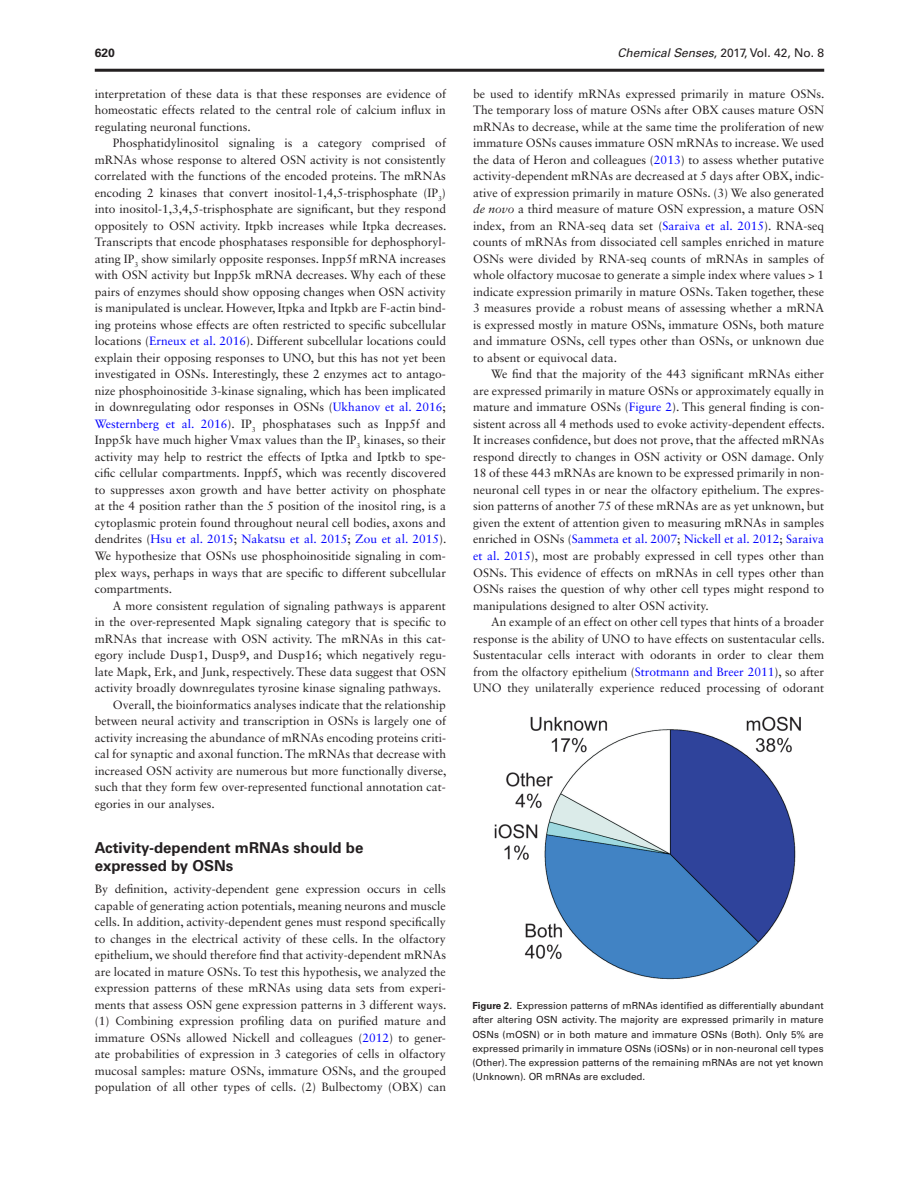
<style>
.page{position:relative;width:919px;height:1187px;background:#fff}
.page>*{position:absolute;margin:0;border:0;box-sizing:border-box;transform-origin:0 0}
.t1{font:700 15px/18px "Univers LT Std";color:#231f20}
.t2{font:12px/16.5px "Sabon LT Std";color:#231f20;text-align:justify}
.t3{font:12px "Univers LT Std";color:#231f20}
.t4{font:700 12px "Univers LT Std";color:#231f20}
.t5{font:9.75px/14.2px "Univers LT Std";color:#231f20;text-align:justify}
.s1{font-style:italic}
.s2{color:#00f}
.s3{font-weight:700}
</style>
<div class="page">
<img style="left:495px;top:716px;width:306px;height:264px">
<hr style="left:95px;top:69px;width:729px;height:3px;background:#231f20">
<p class="t4" style="left:95px;top:45px;width:22px">620</p>
<p class="t3" style="left:617px;top:45px;width:208px"><span class="s1">Chemical Senses</span>, 2017, Vol. 42, No. 8</p>
<p class="t2" style="left:95px;top:85px;width:353px">interpretation of these data is that these responses are evidence of homeostatic effects related to the central role of calcium influx in regulating neuronal functions.</p>
<p class="t2" style="left:95px;top:135px;width:353px;text-indent:18px">Phosphatidylinositol signaling is a category comprised of mRNAs whose response to altered OSN activity is not consistently correlated with the functions of the encoded proteins. The mRNAs encoding 2 kinases that convert inositol-1,4,5-trisphosphate (IP<sub>3</sub>) into inositol-1,3,4,5-trisphosphate are significant, but they respond oppositely to OSN activity. Itpkb increases while Itpka decreases.<br>Transcripts that encode phosphatases responsible for dephosphoryl&shy;ating IP<sub>3</sub> show similarly opposite responses. Inpp5f mRNA increases with OSN activity but Inpp5k mRNA decreases. Why each of these pairs of enzymes should show opposing changes when OSN activity is manipulated is unclear. However, Itpka and Itpkb are F-actin bind&shy;ing proteins whose effects are often restricted to specific subcellular locations (<span class="s2">Erneux et al. 2016</span>). Different subcellular locations could explain their opposing responses to UNO, but this has not yet been investigated in OSNs. Interestingly, these 2 enzymes act to antago&shy;nize phosphoinositide 3-kinase signaling, which has been implicated in downregulating odor responses in OSNs (<span class="s2">Ukhanov et al. 2016</span>; <span class="s2">Westernberg et al. 2016</span>). IP<sub>3</sub> phosphatases such as Inpp5f and Inpp5k have much higher Vmax values than the IP<sub>3</sub> kinases, so their activity may help to restrict the effects of Iptka and Iptkb to spe&shy;cific cellular compartments. Inppf5, which was recently discovered to suppresses axon growth and have better activity on phosphate at the 4 position rather than the 5 position of the inositol ring, is a cytoplasmic protein found throughout neural cell bodies, axons and dendrites (<span class="s2">Hsu et al. 2015</span>; <span class="s2">Nakatsu et al. 2015</span>; <span class="s2">Zou et al. 2015</span>).<br>We hypothesize that OSNs use phosphoinositide signaling in com&shy;plex ways, perhaps in ways that are specific to different subcellular compartments.</p>
<p class="t2" style="left:113px;top:597px;width:334px">A more consistent regulation of signaling pathways is apparent</p>
<p class="t2" style="left:95px;top:613px;width:353px">in the over-represented Mapk signaling category that is specific to</p>
<p class="t2" style="left:95px;top:630px;width:352px">mRNAs that increase with OSN activity. The mRNAs in this cat-</p>
<p class="t2" style="left:95px;top:646px;width:353px">egory include Dusp1, Dusp9, and Dusp16; which negatively regu-</p>
<p class="t2" style="left:95px;top:663px;width:353px">late Mapk, Erk, and Junk, respectively. These data suggest that OSN</p>
<p class="t2" style="left:95px;top:679px;width:348px">activity broadly downregulates tyrosine kinase signaling pathways.</p>
<p class="t2" style="left:113px;top:696px;width:334px">Overall, the bioinformatics analyses indicate that the relationship</p>
<p class="t2" style="left:95px;top:712px;width:353px">between neural activity and transcription in OSNs is largely one of</p>
<p class="t2" style="left:95px;top:729px;width:353px">activity increasing the abundance of mRNAs encoding proteins criti-</p>
<p class="t2" style="left:95px;top:745px;width:352px">cal for synaptic and axonal function. The mRNAs that decrease with</p>
<p class="t2" style="left:95px;top:762px;width:353px">increased OSN activity are numerous but more functionally diverse,</p>
<p class="t2" style="left:95px;top:778px;width:352px">such that they form few over-represented functional annotation cat-</p>
<p class="t2" style="left:95px;top:795px;width:122px">egories in our analyses.</p>
<p class="t1" style="left:95px;top:838px;width:270px">Activity-dependent mRNAs should be expressed by OSNs</p>
<p class="t2" style="left:95px;top:880px;width:353px">By definition, activity-dependent gene expression occurs in cells capable of generating action potentials, meaning neurons and muscle cells. In addition, activity-dependent genes must respond specifically to changes in the electrical activity of these cells. In the olfactory epithelium, we should therefore find that activity-dependent mRNAs are located in mature OSNs. To test this hypothesis, we analyzed the expression patterns of these mRNAs using data sets from experi&shy;ments that assess OSN gene expression patterns in 3 different ways. (1) Combining expression profiling data on purified mature and immature OSNs allowed Nickell and colleagues (<span class="s2">2012</span>) to gener&shy;ate probabilities of expression in 3 categories of cells in olfactory mucosal samples: mature OSNs, immature OSNs, and the grouped population of all other types of cells. (2) Bulbectomy (OBX) can</p>
<p class="t2" style="left:473px;top:85px;width:353px">be used to identify mRNAs expressed primarily in mature OSNs.<br>The temporary loss of mature OSNs after OBX causes mature OSN mRNAs to decrease, while at the same time the proliferation of new immature OSNs causes immature OSN mRNAs to increase. We used the data of Heron and colleagues (<span class="s2">2013</span>) to assess whether putative activity-dependent mRNAs are decreased at 5 days after OBX, indic&shy;ative of expression primarily in mature OSNs. (3) We also generated <span class="s1">de novo</span> a third measure of mature OSN expression, a mature OSN index, from an RNA-seq data set (<span class="s2">Saraiva et al. 2015</span>). RNA-seq counts of mRNAs from dissociated cell samples enriched in mature OSNs were divided by RNA-seq counts of mRNAs in samples of whole olfactory mucosae to generate a simple index where values &gt; 1 indicate expression primarily in mature OSNs. Taken together, these 3 measures provide a robust means of assessing whether a mRNA is expressed mostly in mature OSNs, immature OSNs, both mature and immature OSNs, cell types other than OSNs, or unknown due to absent or equivocal data.</p>
<p class="t2" style="left:473px;top:366px;width:353px;text-indent:18px">We find that the majority of the 443 significant mRNAs either are expressed primarily in mature OSNs or approximately equally in mature and immature OSNs (<span class="s2">Figure 2</span>). This general finding is con&shy;sistent across all 4 methods used to evoke activity-dependent effects.<br>It increases confidence, but does not prove, that the affected mRNAs respond directly to changes in OSN activity or OSN damage. Only 18 of these 443 mRNAs are known to be expressed primarily in non&shy;neuronal cell types in or near the olfactory epithelium. The expres&shy;sion patterns of another 75 of these mRNAs are as yet unknown, but given the extent of attention given to measuring mRNAs in samples enriched in OSNs (<span class="s2">Sammeta et al. 2007</span>; <span class="s2">Nickell et al. 2012</span>; <span class="s2">Saraiva et al. 2015</span>), most are probably expressed in cell types other than OSNs. This evidence of effects on mRNAs in cell types other than OSNs raises the question of why other cell types might respond to manipulations designed to alter OSN activity.</p>
<p class="t2" style="left:473px;top:613px;width:353px;text-indent:18px">An example of an effect on other cell types that hints of a broader response is the ability of UNO to have effects on sustentacular cells.<br>Sustentacular cells interact with odorants in order to clear them from the olfactory epithelium (<span class="s2">Strotmann and Breer 2011</span>), so after UNO they unilaterally experience reduced processing of odorant</p>
<p class="t5" style="left:472px;top:998px;width:353px"><span class="s3">Figure 2.</span> Expression patterns of mRNAs identified as differentially abundant after altering OSN activity. The majority are expressed primarily in mature OSNs (mOSN) or in both mature and immature OSNs (Both). Only 5% are expressed primarily in immature OSNs (iOSNs) or in non-neuronal cell types (Other). The expression patterns of the remaining mRNAs are not yet known (Unknown). OR mRNAs are excluded.</p>
</div>
